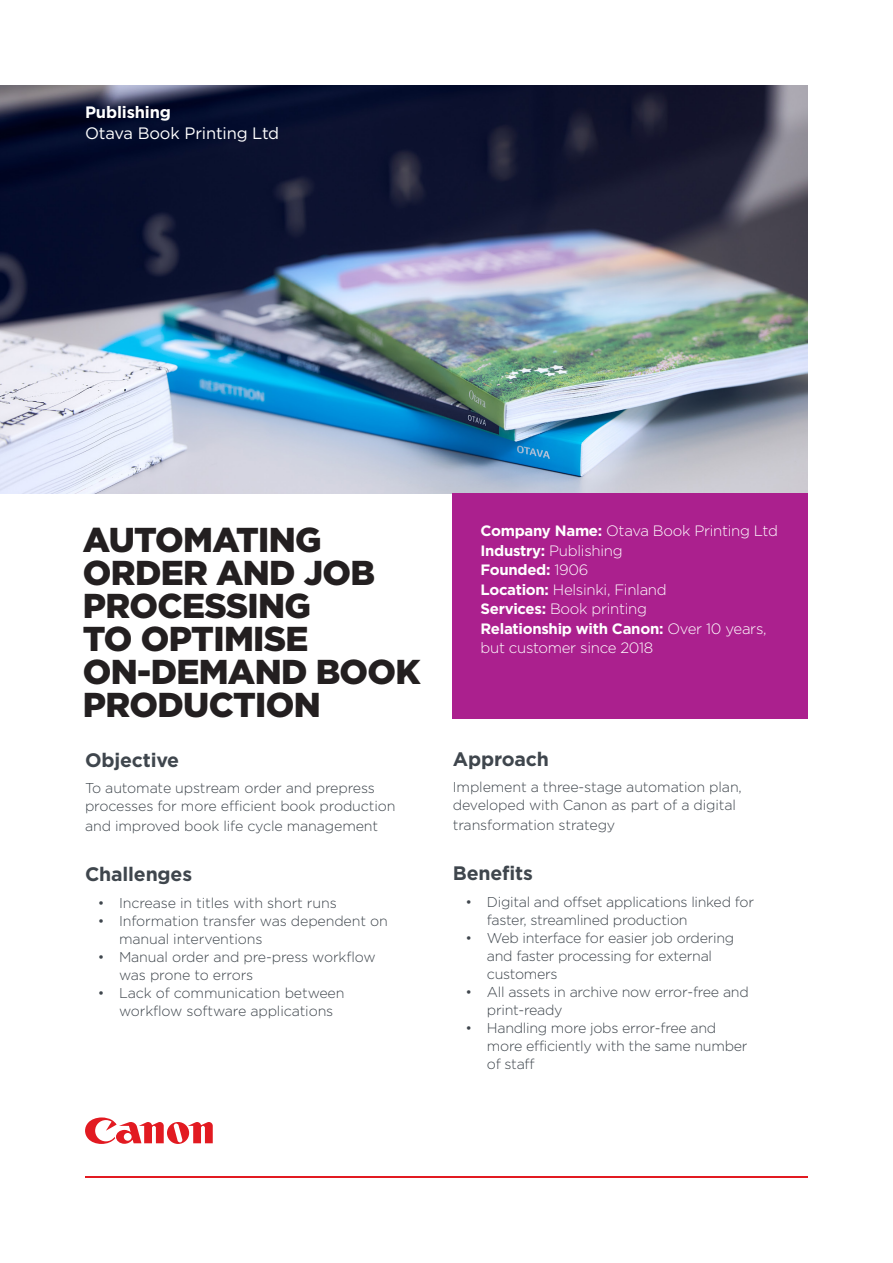
<style>
.page{position:relative;width:893px;height:1263px;background:#fff}
.page>*{position:absolute;margin:0;border:0;box-sizing:border-box;transform-origin:0 0}
.t1{font:900 34.5px/33px "Gotham";letter-spacing:-.02em;color:#231f20}
.Body_Copy{font:700 19.5px "Gotham";letter-spacing:-.01em;color:#3f464d}
.t2{font:16.5px "Gotham";letter-spacing:-.01em;color:#fff}
.t3{font:700 16.5px "Gotham";letter-spacing:-.01em;color:#fff}
.Body_Copy-2{font:300 15px/19.5px "Gotham";letter-spacing:-.02em;color:#fff}
.Body_Copy-3{font:700 15px "Gotham";letter-spacing:-.02em;color:#fff}
.Body_Copy-4{font:300 14.25px/18px "Gotham";letter-spacing:-.015em;color:#3f464d}
.s1{font-weight:700}
.s2{font-weight:300}
</style>
<div class="page">
<svg style="left:85px;top:1117px;width:128px;height:27px"></svg>
<hr style="left:85px;top:1176px;width:723px;height:2px;background:#e21a21">
<img style="left:0;top:85px;width:808px;height:408px">
<div style="left:453px;top:493px;width:355px;height:226px;background:#ab208e"></div>
<p class="t3" style="left:85px;top:102px;width:87px">Publishing</p>
<p class="t2" style="left:85px;top:124px;width:196px">Otava Book Printing Ltd</p>
<p class="t1" style="left:83px;top:522px;width:339px">AUTOMATING<br>ORDER AND JOB<br>PROCESSING<br>TO OPTIMISE<br>ON-DEMAND BOOK<br>PRODUCTION</p>
<p class="Body_Copy-2" style="left:480px;top:521px;width:299px"><span class="s1">Company Name:</span> Otava Book Printing Ltd<br><span class="s1">Industry:</span> Publishing</p>
<p class="Body_Copy-3" style="left:480px;top:560px;width:109px">Founded: <span class="s2">1906</span></p>
<p class="Body_Copy-2" style="left:480px;top:580px;width:188px"><span class="s1">Location:</span> Helsinki, Finland</p>
<p class="Body_Copy-2" style="left:480px;top:599px;width:168px"><span class="s1">Services:</span> Book printing</p>
<p class="Body_Copy-2" style="left:480px;top:619px;width:288px"><span class="s1">Relationship with Canon:</span> Over 10 years, but customer since 2018</p>
<p class="Body_Copy" style="left:85px;top:747px;width:96px">Objective</p>
<p class="Body_Copy-4" style="left:85px;top:779px;width:312px">To automate upstream order and prepress processes for more efficient book production</p>
<p class="Body_Copy-4" style="left:85px;top:816px;width:295px">and improved book life cycle management</p>
<p class="Body_Copy" style="left:85px;top:861px;width:109px">Challenges</p>
<p class="Body_Copy-4" style="left:98px;top:893px;width:240px">• Increase in titles with short runs</p>
<p class="Body_Copy-4" style="left:119px;top:911px;width:270px;text-indent:-21px">• Information transfer was dependent on manual interventions</p>
<p class="Body_Copy-4" style="left:119px;top:947px;width:258px;text-indent:-21px">• Manual order and pre-press workflow was prone to errors</p>
<p class="Body_Copy-4" style="left:119px;top:983px;width:227px;text-indent:-21px">• Lack of communication between workflow software applications</p>
<p class="Body_Copy" style="left:453px;top:746px;width:97px">Approach</p>
<p class="Body_Copy-4" style="left:453px;top:778px;width:290px">Implement a three-stage automation plan, developed with Canon as part of a digital</p>
<p class="Body_Copy-4" style="left:453px;top:815px;width:164px">transformation strategy</p>
<p class="Body_Copy" style="left:453px;top:860px;width:81px">Benefits</p>
<p class="Body_Copy-4" style="left:487px;top:892px;width:269px;text-indent:-21px">• Digital and offset applications linked for faster, streamlined production</p>
<p class="Body_Copy-4" style="left:487px;top:928px;width:249px;text-indent:-21px">• Web interface for easier job ordering and faster processing for external customers</p>
<p class="Body_Copy-4" style="left:487px;top:982px;width:263px;text-indent:-21px">• All assets in archive now error-free and print-ready</p>
<p class="Body_Copy-4" style="left:487px;top:1018px;width:262px;text-indent:-21px">• Handling more jobs error-free and more efficiently with the same number of staff</p>
</div>
